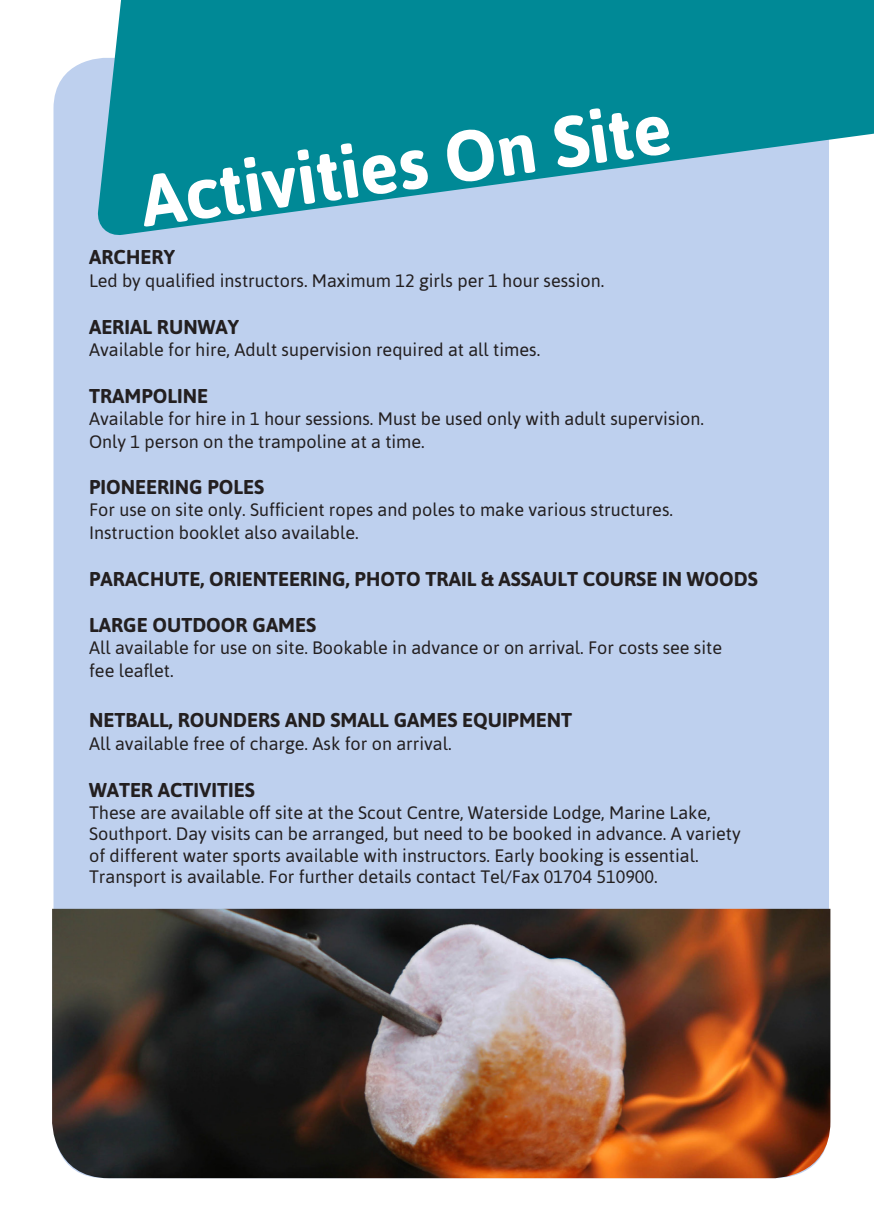
<style>
.page{position:relative;width:874px;height:1225px;background:#fff}
.page>*{position:absolute;margin:0;border:0;box-sizing:border-box;transform-origin:0 0}
.t1{font:700 72px "Asap";color:#fff}
.t2{font:700 20px "Asap";color:#231f20}
.t3{font:18px "Asap";color:#231f20}
</style>
<div class="page">
<div style="left:53px;top:58px;width:775px;height:1120px;background:#bed0ee;border-radius:51px"></div>
<svg style="left:96px;top:0;width:777px;height:237px;fill:#008996"></svg>
<img style="left:52px;top:909px;width:778px;height:269px">
<p class="t1" style="left:135px;top:160px;width:536px;rotate:-8deg">Activities On Site</p>
<p class="t2" style="left:89px;top:245px;width:87px">ARCHERY</p>
<p class="t3" style="left:89px;top:270px;width:516px">Led by qualified instructors. Maximum 12 girls per 1 hour session.</p>
<p class="t2" style="left:89px;top:315px;width:151px">AERIAL RUNWAY</p>
<p class="t3" style="left:89px;top:339px;width:452px">Available for hire, Adult supervision required at all times.</p>
<p class="t2" style="left:89px;top:384px;width:120px">TRAMPOLINE</p>
<p class="t3" style="left:89px;top:408px;width:616px">Available for hire in 1 hour sessions. Must be used only with adult supervision.</p>
<p class="t3" style="left:89px;top:431px;width:337px">Only 1 person on the trampoline at a time.</p>
<p class="t2" style="left:89px;top:476px;width:176px">PIONEERING POLES</p>
<p class="t3" style="left:89px;top:499px;width:585px">For use on site only. Sufficient ropes and poles to make various structures.</p>
<p class="t3" style="left:89px;top:522px;width:271px">Instruction booklet also available.</p>
<p class="t2" style="left:89px;top:567px;width:669px">PARACHUTE, ORIENTEERING, PHOTO TRAIL &amp; ASSAULT COURSE IN WOODS</p>
<p class="t2" style="left:89px;top:614px;width:228px">LARGE OUTDOOR GAMES</p>
<p class="t3" style="left:89px;top:637px;width:634px">All available for use on site. Bookable in advance or on arrival. For costs see site</p>
<p class="t3" style="left:89px;top:660px;width:86px">fee leaflet.</p>
<p class="t2" style="left:89px;top:708px;width:484px">NETBALL, ROUNDERS AND SMALL GAMES EQUIPMENT</p>
<p class="t3" style="left:89px;top:733px;width:364px">All available free of charge. Ask for on arrival.</p>
<p class="t2" style="left:89px;top:778px;width:167px">WATER ACTIVITIES</p>
<p class="t3" style="left:89px;top:801px;width:623px">These are available off site at the Scout Centre, Waterside Lodge, Marine Lake,</p>
<p class="t3" style="left:89px;top:823px;width:652px">Southport. Day visits can be arranged, but need to be booked in advance. A variety</p>
<p class="t3" style="left:89px;top:845px;width:610px">of different water sports available with instructors. Early booking is essential.</p>
<p class="t3" style="left:89px;top:866px;width:570px">Transport is available. For further details contact Tel/Fax 01704 510900.</p>
</div>
